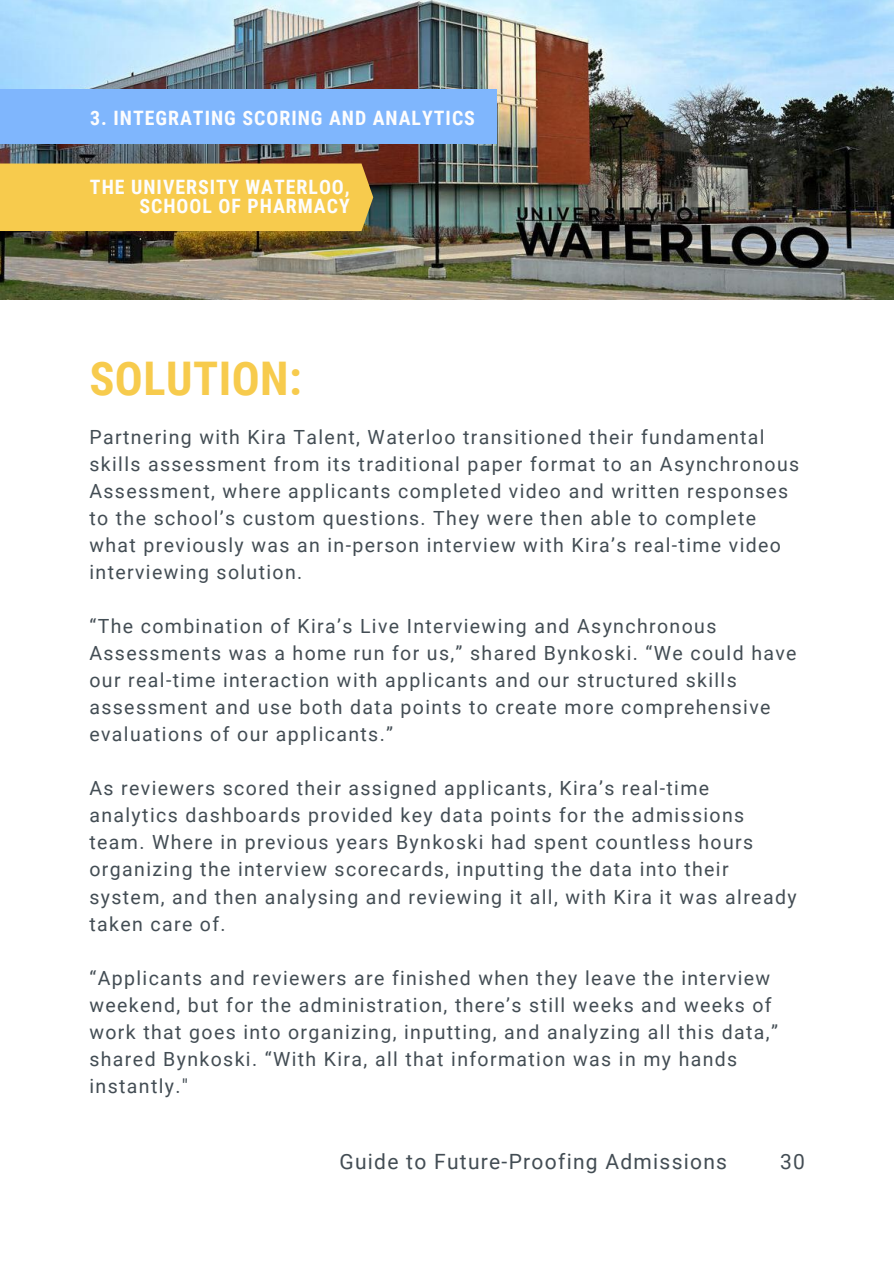
<style>
.page{position:relative;width:894px;height:1264px;background:#fff}
.page>*{position:absolute;margin:0;border:0;box-sizing:border-box;transform-origin:0 0}
.t1{font:700 46.35px "Roboto Condensed";letter-spacing:.01em;color:#f7cb4d}
.t2{font:21px "Roboto";letter-spacing:.06em;color:#434d54}
.t3{font:700 19.8px/19.2px "Roboto Condensed";letter-spacing:.05em;color:#fdfdfd;text-align:right}
.t4{font:19.5px/27px "Roboto";letter-spacing:.07em;color:#434d54}
</style>
<div class="page">
<img style="left:0;top:0;width:893px;height:300px">
<div style="left:0;top:163px;width:373px;height:68px;background:#f7cb4d"></div>
<div style="left:0;top:89px;width:496px;height:54px;background:#7fb6fd"></div>
<p class="t3" style="left:90px;top:108px;width:386px">3. INTEGRATING SCORING AND ANALYTICS</p>
<p class="t3" style="left:90px;top:178px;width:261px">THE UNIVERSITY WATERLOO,<br>SCHOOL OF PHARMACY</p>
<h1 class="t1" style="left:89px;top:352px;width:214px">SOLUTION:</h1>
<p class="t4" style="left:89px;top:424px;width:711px">Partnering with Kira Talent, Waterloo transitioned their fundamental skills assessment from its traditional paper format to an Asynchronous Assessment, where applicants completed video and written responses to the school’s custom questions. They were then able to complete what previously was an in-person interview with Kira’s real-time video interviewing solution.</p>
<p class="t4" style="left:89px;top:613px;width:708px">“The combination of Kira’s Live Interviewing and Asynchronous Assessments was a home run for us,” shared Bynkoski. “We could have our real-time interaction with applicants and our structured skills assessment and use both data points to create more comprehensive evaluations of our applicants.”</p>
<p class="t4" style="left:89px;top:775px;width:708px">As reviewers scored their assigned applicants, Kira’s real-time analytics dashboards provided key data points for the admissions team. Where in previous years Bynkoski had spent countless hours organizing the interview scorecards, inputting the data into their system, and then analysing and reviewing it all, with Kira it was already taken care of.</p>
<p class="t4" style="left:89px;top:964px;width:689px">“Applicants and reviewers are finished when they leave the interview weekend, but for the administration, there’s still weeks and weeks of work that goes into organizing, inputting, and analyzing all this data,” shared Bynkoski. “With Kira, all that information was in my hands instantly."</p>
<p class="t2" style="left:339px;top:1149px;width:389px">Guide to Future-Proofing Admissions</p>
<p class="t2" style="left:779px;top:1149px;width:26px">30</p>
</div>
